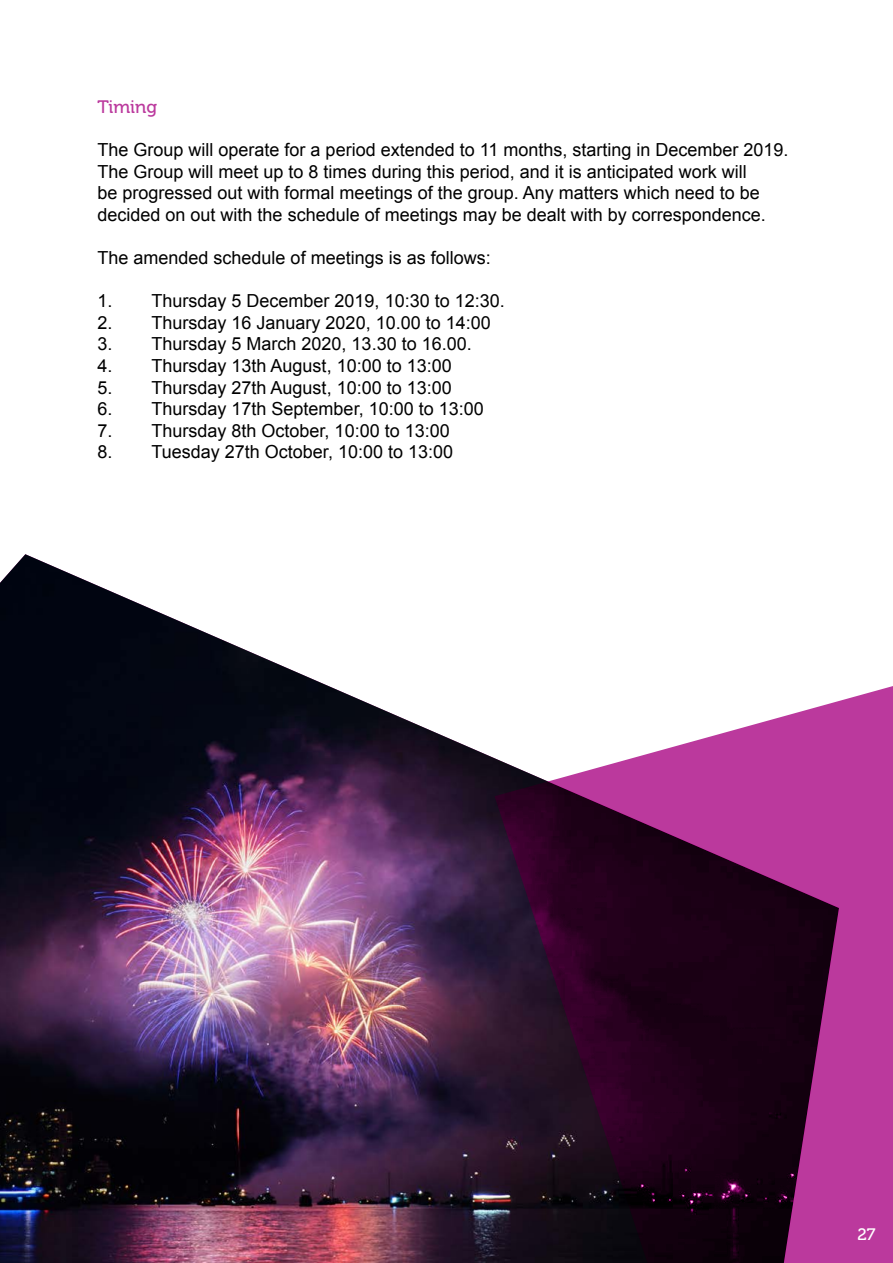
<style>
.page{position:relative;width:893px;height:1263px;background:#fff}
.page>*{position:absolute;margin:0;border:0;box-sizing:border-box;transform-origin:0 0}
.t1{font:18px/21.6px "Arial";color:#000}
.t2{font:18px "Museo 500";color:#bb399d}
.t3{font:16.5px "Museo 500";color:#fff}
</style>
<div class="page">
<img style="left:0;top:554px;width:495px;height:709px">
<svg style="left:495px;top:686px;width:398px;height:577px;background:#632b57"></svg>
<p class="t2" style="left:98px;top:97px;width:61px">Timing</p>
<p class="t1" style="left:98px;top:139px;width:693px">The Group will operate for a period extended to 11 months, starting in December 2019.<br>The Group will meet up to 8 times during this period, and it is anticipated work will<br>be progressed out with formal meetings of the group. Any matters which need to be decided on out with the schedule of meetings may be dealt with by correspondence.</p>
<p class="t1" style="left:98px;top:247px;width:395px">The amended schedule of meetings is as follows:</p>
<p class="t1" style="left:98px;top:290px;width:409px">1. Thursday 5 December 2019, 10:30 to 12:30.</p>
<p class="t1" style="left:98px;top:312px;width:395px">2. Thursday 16 January 2020, 10.00 to 14:00</p>
<p class="t1" style="left:98px;top:333px;width:376px">3. Thursday 5 March 2020, 13.30 to 16.00.</p>
<p class="t1" style="left:98px;top:355px;width:356px">4. Thursday 13th August, 10:00 to 13:00</p>
<p class="t1" style="left:98px;top:377px;width:356px">5. Thursday 27th August, 10:00 to 13:00</p>
<p class="t1" style="left:98px;top:398px;width:388px">6. Thursday 17th September, 10:00 to 13:00</p>
<p class="t1" style="left:98px;top:420px;width:354px">7. Thursday 8th October, 10:00 to 13:00</p>
<p class="t1" style="left:98px;top:441px;width:357px">8. Tuesday 27th October, 10:00 to 13:00</p>
<p class="t3" style="left:857px;top:1225px;width:20px">27</p>
</div>
